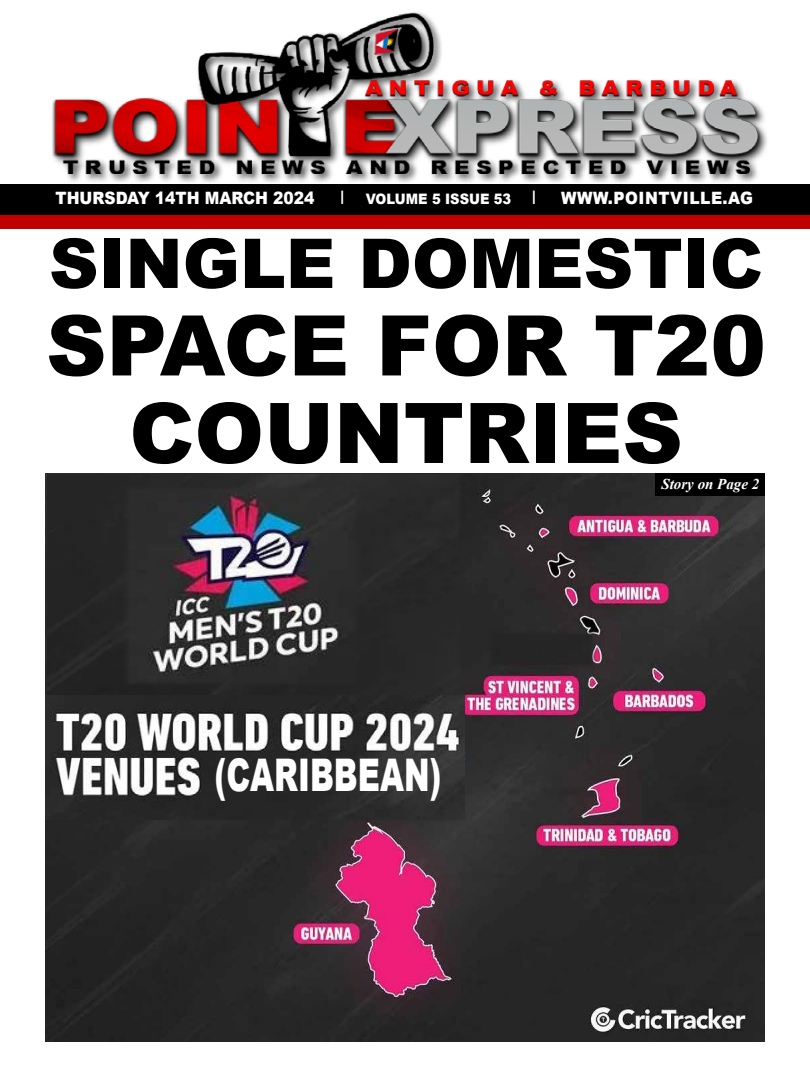
<style>
.page{position:relative;width:810px;height:1080px;background:#fff}
.page>*{position:absolute;margin:0;border:0;box-sizing:border-box;transform-origin:0 0}
.t1{font:900 83.75px/87.5px "Arial";color:#000;text-align:center}
.t2{font:900 68.75px "Arial";color:#000}
.t3{font:900 45px "Arial";color:#fff;scale:.68 1}
.t4{font:900 17px "Arial";color:#fff;scale:.91 1}
.t5{font:900 17px "Arial";letter-spacing:.035em;color:#fff;scale:.91 1}
.t6{font:italic 700 15px "Times New Roman";color:#fff}
.t7{font:900 14.38px "Arial";color:#fff;scale:.91 1}
</style>
<div class="page">
<img style="left:45px;top:473px;width:720px;height:568px">
<div style="left:0;top:184px;width:810px;height:34px;background:#000"></div>
<div style="left:0;top:215px;width:810px;height:14px;background:#c00000"></div>
<img style="left:52px;top:12px;width:714px;height:170px">
<div style="left:655px;top:474px;width:110px;height:22px;background:#000"></div>
<div style="left:48px;top:474px;width:416px;height:347px;background:#272727"></div>
<img style="left:119px;top:485px;width:245px;height:203px">
<img style="left:45px;top:696px;width:420px;height:123px">
<div style="left:487px;top:630px;width:109px;height:40px;background:#262526"></div>
<p class="t4" style="left:56px;top:186px;width:286px">THURSDAY 14TH MARCH 2024</p>
<p class="t7" style="left:340px;top:186px;width:6px">|</p>
<p class="t7" style="left:366px;top:189px;width:188px">VOLUME 5 ISSUE 53 |</p>
<p class="t5" style="left:561px;top:186px;width:213px">WWW.POINTVILLE.AG</p>
<h2 class="t2" style="left:49px;top:214px;width:716px">SINGLE DOMESTIC</h2>
<h1 class="t1" style="left:46px;top:299px;width:721px">SPACE FOR T20<br>COUNTRIES</h1>
<h3 class="t3" style="left:214px;top:742px;width:336px">(CARIBBEAN)</h3>
<p class="t6" style="left:661px;top:474px;width:99px">Story on Page 2</p>
</div>
